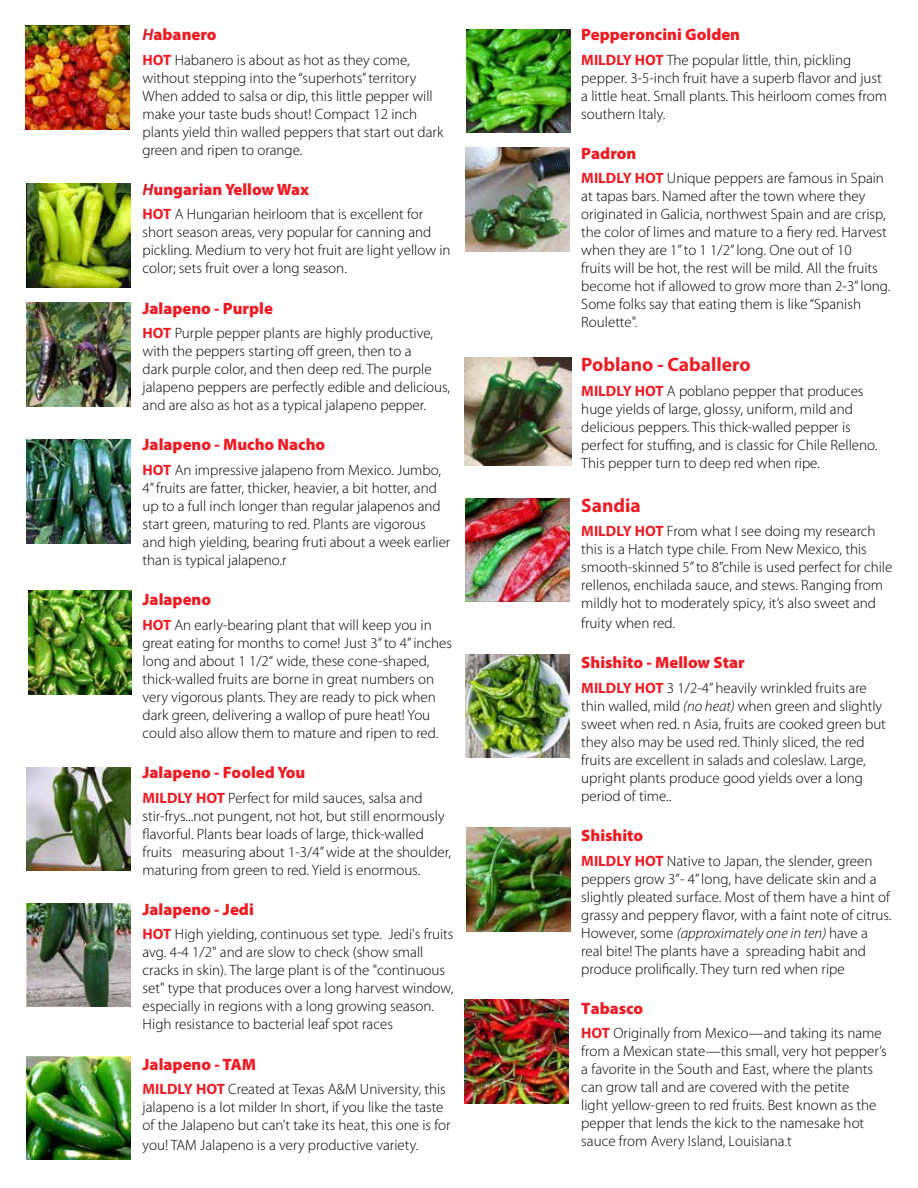
<style>
.page{position:relative;width:918px;height:1188px;background:#fff}
.page>*{position:absolute;margin:0;border:0;box-sizing:border-box;transform-origin:0 0}
.t1{font:700 19.5px "Myriad Pro";color:#ed1c24}
.t2{font:900 16.5px "Myriad Pro";color:#ed1c24}
.t3{font:300 15px/18px "Myriad Pro";color:#000}
.s1{font-weight:700;font-style:italic;color:#d2232a}
.s2{font-weight:700;color:#ed1c24}
.s3{font-style:italic}
</style>
<div class="page">
<img style="left:26px;top:26px;width:103px;height:104px">
<img style="left:26px;top:184px;width:104px;height:103px">
<img style="left:26px;top:303px;width:104px;height:103px">
<img style="left:26px;top:440px;width:104px;height:103px">
<img style="left:28px;top:591px;width:104px;height:103px">
<img style="left:27px;top:767px;width:104px;height:104px">
<img style="left:27px;top:903px;width:104px;height:104px">
<img style="left:27px;top:1056px;width:104px;height:104px">
<img style="left:467px;top:29px;width:104px;height:104px">
<img style="left:466px;top:147px;width:103px;height:104px">
<img style="left:465px;top:358px;width:107px;height:107px">
<img style="left:466px;top:498px;width:103px;height:104px">
<img style="left:466px;top:654px;width:103px;height:104px">
<img style="left:467px;top:828px;width:104px;height:104px">
<img style="left:464px;top:999px;width:104px;height:104px">
<p class="t2" style="left:143px;top:25px;width:76px"><span class="s1">H</span>abanero</p>
<p class="t3" style="left:143px;top:51px;width:302px"><span class="s2">HOT</span> Habanero is about as hot as they come, without stepping into the “superhots” territory When added to salsa or dip, this little pepper will make your taste buds shout! Compact 12 inch plants yield thin walled peppers that start out dark green and ripen to orange.</p>
<p class="t2" style="left:143px;top:180px;width:168px"><span class="s1">H</span>ungarian Yellow Wax</p>
<p class="t3" style="left:143px;top:206px;width:310px"><span class="s2">HOT</span> A Hungarian heirloom that is excellent for short season areas, very popular for canning and pickling. Medium to very hot fruit are light yellow in color; sets fruit over a long season.</p>
<p class="t2" style="left:143px;top:299px;width:132px">Jalapeno - Purple</p>
<p class="t3" style="left:143px;top:325px;width:309px"><span class="s2">HOT</span> Purple pepper plants are highly productive, with the peppers starting off green, then to a<br>dark purple color, and then deep red. The purple jalapeno peppers are perfectly edible and delicious, and are also as hot as a typical jalapeno pepper.</p>
<p class="t2" style="left:143px;top:435px;width:184px">Jalapeno - Mucho Nacho</p>
<p class="t3" style="left:143px;top:461px;width:309px"><span class="s2">HOT</span> An impressive jalapeno from Mexico. Jumbo, 4” fruits are fatter, thicker, heavier, a bit hotter, and up to a full inch longer than regular jalapenos and start green, maturing to red. Plants are vigorous and high yielding, bearing fruti about a week earlier than is typical jalapeno.r</p>
<p class="t2" style="left:143px;top:590px;width:70px">Jalapeno</p>
<p class="t3" style="left:143px;top:616px;width:311px"><span class="s2">HOT</span> An early-bearing plant that will keep you in great eating for months to come! Just 3” to 4” inches long and about 1 1/2“ wide, these cone-shaped, thick-walled fruits are borne in great numbers on very vigorous plants. They are ready to pick when dark green, delivering a wallop of pure heat! You could also allow them to mature and ripen to red.</p>
<p class="t2" style="left:143px;top:763px;width:164px">Jalapeno - Fooled You</p>
<p class="t3" style="left:143px;top:789px;width:310px"><span class="s2">MILDLY HOT</span> Perfect for mild sauces, salsa and stir-frys...not pungent, not hot, but still enormously flavorful. Plants bear loads of large, thick-walled fruits measuring about 1-3/4” wide at the shoulder, maturing from green to red. Yield is enormous.</p>
<p class="t2" style="left:143px;top:900px;width:113px">Jalapeno - Jedi</p>
<p class="t3" style="left:143px;top:926px;width:312px"><span class="s2">HOT</span> High yielding, continuous set type. Jedi's fruits avg. 4-4 1/2" and are slow to check (show small cracks in skin). The large plant is of the "continuous set" type that produces over a long harvest window, especially in regions with a long growing season.<br>High resistance to bacterial leaf spot races</p>
<p class="t2" style="left:143px;top:1055px;width:115px">Jalapeno - TAM</p>
<p class="t3" style="left:143px;top:1081px;width:310px"><span class="s2">MILDLY HOT</span> Created at Texas A&amp;M University, this jalapeno is a lot milder In short, if you like the taste of the Jalapeno but can’t take its heat, this one is for</p>
<p class="t3" style="left:143px;top:1136px;width:277px">you! TAM Jalapeno is a very productive variety.</p>
<p class="t2" style="left:581px;top:25px;width:160px">Pepperoncini Golden</p>
<p class="t3" style="left:581px;top:51px;width:307px"><span class="s2">MILDLY HOT</span> The popular little, thin, pickling pepper. 3-5-inch fruit have a superb flavor and just a little heat. Small plants. This heirloom comes from southern Italy.</p>
<p class="t2" style="left:581px;top:144px;width:57px">Padron</p>
<p class="t3" style="left:581px;top:170px;width:310px"><span class="s2">MILDLY HOT</span> Unique peppers are famous in Spain at tapas bars. Named after the town where they originated in Galicia, northwest Spain and are crisp, the color of limes and mature to a fiery red. Harvest when they are 1” to 1 1/2” long. One out of 10<br>fruits will be hot, the rest will be mild. All the fruits become hot if allowed to grow more than 2-3” long.<br>Some folks say that eating them is like “Spanish Roulette".</p>
<h1 class="t1" style="left:581px;top:354px;width:171px">Poblano - Caballero</h1>
<p class="t3" style="left:581px;top:382px;width:298px"><span class="s2">MILDLY HOT</span> A poblano pepper that produces huge yields of large, glossy, uniform, mild and delicious peppers. This thick-walled pepper is perfect for stuffing, and is classic for Chile Relleno.<br>This pepper turn to deep red when ripe.</p>
<h1 class="t1" style="left:581px;top:494px;width:61px">Sandia</h1>
<p class="t3" style="left:581px;top:523px;width:313px"><span class="s2">MILDLY HOT</span> From what I see doing my research this is a Hatch type chile. From New Mexico, this smooth-skinned 5” to 8”chile is used perfect for chile rellenos, enchilada sauce, and stews. Ranging from mildly hot to moderately spicy, it’s also sweet and</p>
<p class="t3" style="left:581px;top:614px;width:95px">fruity when red.</p>
<p class="t2" style="left:581px;top:653px;width:165px">Shishito - Mellow Star</p>
<p class="t3" style="left:581px;top:679px;width:306px"><span class="s2">MILDLY HOT</span> 3 1/2-4” heavily wrinkled fruits are thin walled, mild <span class="s3">(no heat)</span> when green and slightly sweet when red. n Asia, fruits are cooked green but they also may be used red. Thinly sliced, the red fruits are excellent in salads and coleslaw. Large, upright plants produce good yields over a long period of time..</p>
<p class="t2" style="left:581px;top:826px;width:63px">Shishito</p>
<p class="t3" style="left:581px;top:852px;width:312px"><span class="s2">MILDLY HOT</span> Native to Japan, the slender, green peppers grow 3”- 4” long, have delicate skin and a slightly pleated surface. Most of them have a hint of grassy and peppery flavor, with a faint note of citrus.<br>However, some <span class="s3">(approximately one in ten)</span> have a real bite! The plants have a spreading habit and produce prolifically. They turn red when ripe</p>
<p class="t2" style="left:581px;top:999px;width:63px">Tabasco</p>
<p class="t3" style="left:581px;top:1025px;width:307px"><span class="s2">HOT</span> Originally from Mexico—and taking its name from a Mexican state—this small, very hot pepper’s a favorite in the South and East, where the plants can grow tall and are covered with the petite<br>light yellow-green to red fruits. Best known as the pepper that lends the kick to the namesake hot sauce from Avery Island, Louisiana.t</p>
</div>
